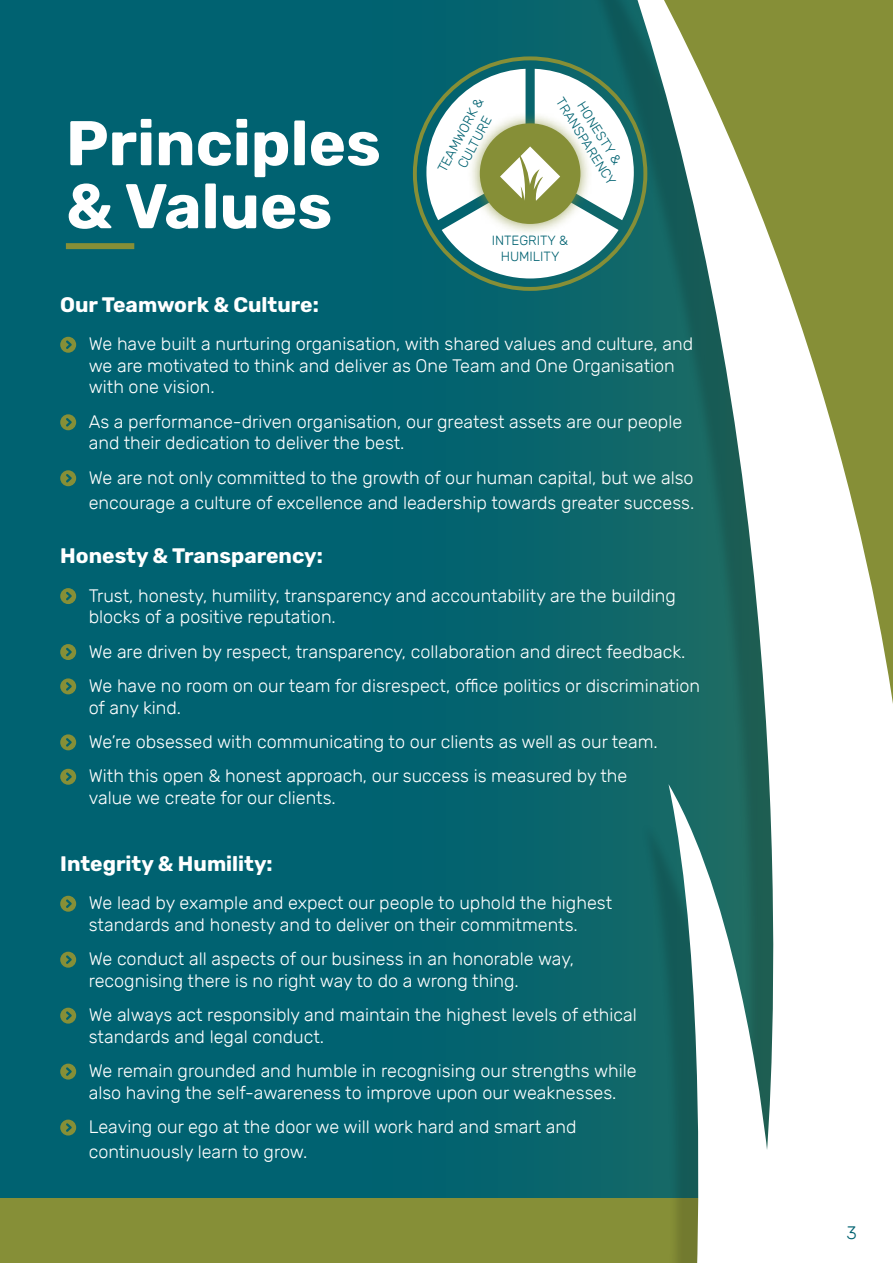
<style>
.page{position:relative;width:893px;height:1263px;background:#fff}
.page>*{position:absolute;margin:0;border:0;box-sizing:border-box;transform-origin:0 0}
.t1{font:700 63px/63px "Rubik";color:#fff}
.t2{font:700 21px "Rubik";color:#fff}
.t3{font:300 18px/21.6px "Rubik";color:#fff}
.t4{font:300 18px "Rubik";color:#006271}
.t5{font:300 13.35px/16px "Rubik";color:#006271;text-align:center}
</style>
<div class="page">
<div style="left:0;top:0;width:795px;height:1263px;background:#006271"></div>
<div style="left:0;top:1198px;width:710px;height:65px;background:#868f37"></div>
<div style="left:66px;top:243px;width:68px;height:6px;background:#868f37"></div>
<div style="left:575px;top:0;width:318px;height:1263px;background:#000;opacity:.15"></div>
<svg style="left:604px;top:0;width:289px;height:1263px"></svg>
<svg style="left:60px;top:337px;width:16px;height:16px"></svg>
<svg style="left:60px;top:414px;width:16px;height:16px"></svg>
<svg style="left:60px;top:470px;width:16px;height:16px"></svg>
<svg style="left:60px;top:588px;width:16px;height:16px"></svg>
<svg style="left:60px;top:644px;width:16px;height:16px"></svg>
<svg style="left:60px;top:678px;width:16px;height:16px"></svg>
<svg style="left:60px;top:734px;width:16px;height:16px"></svg>
<svg style="left:60px;top:769px;width:16px;height:16px"></svg>
<svg style="left:60px;top:896px;width:16px;height:16px"></svg>
<svg style="left:60px;top:952px;width:16px;height:16px"></svg>
<svg style="left:60px;top:1008px;width:16px;height:15px"></svg>
<svg style="left:60px;top:1064px;width:16px;height:15px"></svg>
<svg style="left:60px;top:1119px;width:16px;height:16px"></svg>
<svg style="left:426px;top:69px;width:208px;height:209px"></svg>
<h1 class="t1" style="left:66px;top:114px;width:316px">Principles &amp; Values</h1>
<p class="t5" style="left:435px;top:167px;width:83px;rotate:-62deg">TEAMWORK &amp;<br>CULTURE</p>
<p class="t5" style="left:579px;top:86px;width:102px;rotate:58deg">HONESTY &amp;<br>TRANSPARENCY</p>
<p class="t5" style="left:492px;top:233px;width:78px">INTEGRITY &amp;<br>HUMILITY</p>
<p class="t2" style="left:60px;top:292px;width:260px">Our Teamwork &amp; Culture:</p>
<p class="t3" style="left:89px;top:334px;width:606px">We have built a nurturing organisation, with shared values and culture, and we are motivated to think and deliver as One Team and One Organisation with one vision.</p>
<p class="t3" style="left:89px;top:411px;width:595px">As a performance-driven organisation, our greatest assets are our people and their dedication to deliver the best.</p>
<p class="t3" style="left:89px;top:465px;width:607px;line-height:25.2px">We are not only committed to the growth of our human capital, but we also encourage a culture of excellence and leadership towards greater success.</p>
<p class="t2" style="left:60px;top:543px;width:264px">Honesty &amp; Transparency:</p>
<p class="t3" style="left:89px;top:585px;width:589px">Trust, honesty, humility, transparency and accountability are the building blocks of a positive reputation.</p>
<p class="t3" style="left:89px;top:635px;width:613px;line-height:34.3px">We are driven by respect, transparency, collaboration and direct feedback.<br>We have no room on our team for disrespect, office politics or discrimination</p>
<p class="t3" style="left:89px;top:690px;width:571px;line-height:34.3px">of any kind.<br>We’re obsessed with communicating to our clients as well as our team.<br>With this open &amp; honest approach, our success is measured by the</p>
<p class="t3" style="left:89px;top:787px;width:249px">value we create for our clients.</p>
<p class="t2" style="left:60px;top:851px;width:214px">Integrity &amp; Humility:</p>
<p class="t3" style="left:89px;top:893px;width:525px">We lead by example and expect our people to uphold the highest standards and honesty and to deliver on their commitments.</p>
<p class="t3" style="left:89px;top:949px;width:487px">We conduct all aspects of our business in an honorable way, recognising there is no right way to do a wrong thing.</p>
<p class="t3" style="left:89px;top:1004px;width:550px">We always act responsibly and maintain the highest levels of ethical standards and legal conduct.</p>
<p class="t3" style="left:89px;top:1060px;width:549px">We remain grounded and humble in recognising our strengths while also having the self-awareness to improve upon our weaknesses.</p>
<p class="t3" style="left:89px;top:1115px;width:489px;line-height:25.2px">Leaving our ego at the door we will work hard and smart and continuously learn to grow.</p>
<p class="t4" style="left:847px;top:1223px;width:12px">3</p>
</div>
